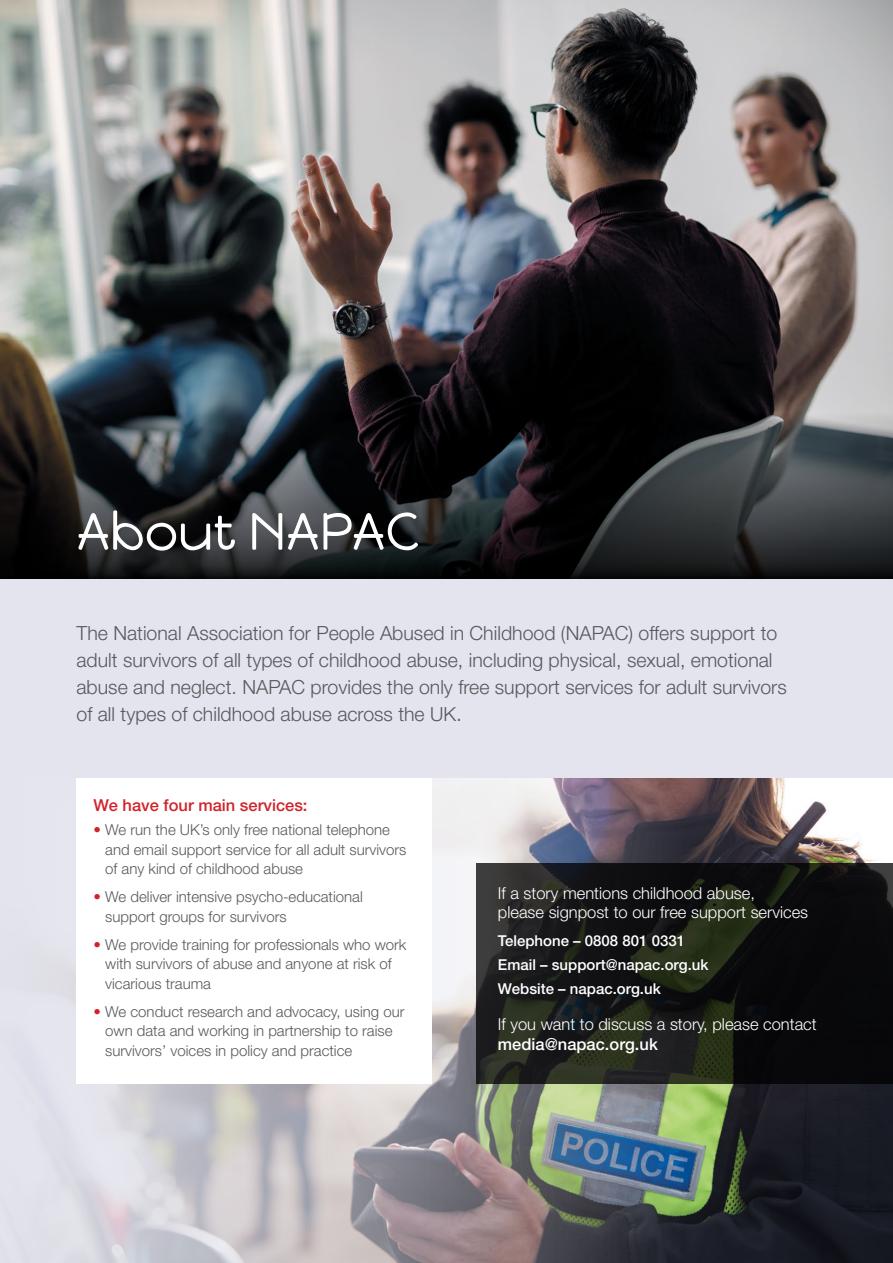
<style>
.page{position:relative;width:893px;height:1263px;background:#fff}
.page>*{position:absolute;margin:0;border:0;box-sizing:border-box;transform-origin:0 0}
.t1{font:52.5px "Happy Monkey";color:#fff}
.t2{font:300 19.5px/27px "Helvetica Neue";color:#58595b}
.t3{font:300 16.5px/19.5px "Helvetica Neue";color:#fff}
.t4{font:500 16.5px "Helvetica Neue";color:#d2232a}
.t5{font:500 16.5px "Helvetica Neue";color:#fff}
.t6{font:300 15px/19.5px "Helvetica Neue";color:#58595b}
.t7{font:500 15px/23.7px "Helvetica Neue";color:#fff}
.s1{font-size:21px}
.s2{color:#d2232a}
</style>
<div class="page">
<div style="left:0;top:578px;width:893px;height:685px;background:#e3e4ee"></div>
<img style="left:58px;top:778px;width:835px;height:485px">
<div style="left:77px;top:778px;width:355px;height:305px;background:#fff"></div>
<img style="left:0;top:0;width:893px;height:412px">
<svg style="left:477px;top:863px;width:416px;height:220px;background:#161815"></svg>
<svg style="left:0;top:412px;width:893px;height:166px;background:#242629"></svg>
<h1 class="t1" style="left:77px;top:500px;width:344px">About NAPAC</h1>
<p class="t2" style="left:77px;top:619px;width:712px">The National Association for People Abused in Childhood (NAPAC) offers support to adult survivors of all types of childhood abuse, including physical, sexual, emotional abuse and neglect. NAPAC provides the only free support services for adult survivors of all types of childhood abuse across the UK<span class="s1">.</span></p>
<p class="t4" style="left:94px;top:796px;width:216px">We have four main services:</p>
<p class="t6" style="left:105px;top:820px;width:303px;text-indent:-12px"><span class="s2">•</span> We run the UK’s only free national telephone and email support service for all adult survivors of any kind of childhood abuse</p>
<p class="t6" style="left:105px;top:887px;width:259px;text-indent:-12px"><span class="s2">•</span> We deliver intensive psycho-educational support groups for survivors</p>
<p class="t6" style="left:105px;top:934px;width:303px;text-indent:-12px"><span class="s2">•</span> We provide training for professionals who work with survivors of abuse and anyone at risk of vicarious trauma</p>
<p class="t6" style="left:105px;top:1001px;width:301px;text-indent:-12px"><span class="s2">•</span> We conduct research and advocacy, using our own data and working in partnership to raise survivors’ voices in policy and practice</p>
<p class="t3" style="left:498px;top:883px;width:312px">If a story mentions childhood abuse,<br>please signpost to our free support services</p>
<p class="t7" style="left:498px;top:929px;width:212px">Telephone – 0808 801 0331<br>Email – support@napac.org.uk<br>Website – napac.org.uk</p>
<p class="t3" style="left:498px;top:1014px;width:320px">If you want to discuss a story, please contact</p>
<p class="t5" style="left:498px;top:1034px;width:161px">media@napac.org.uk</p>
</div>
